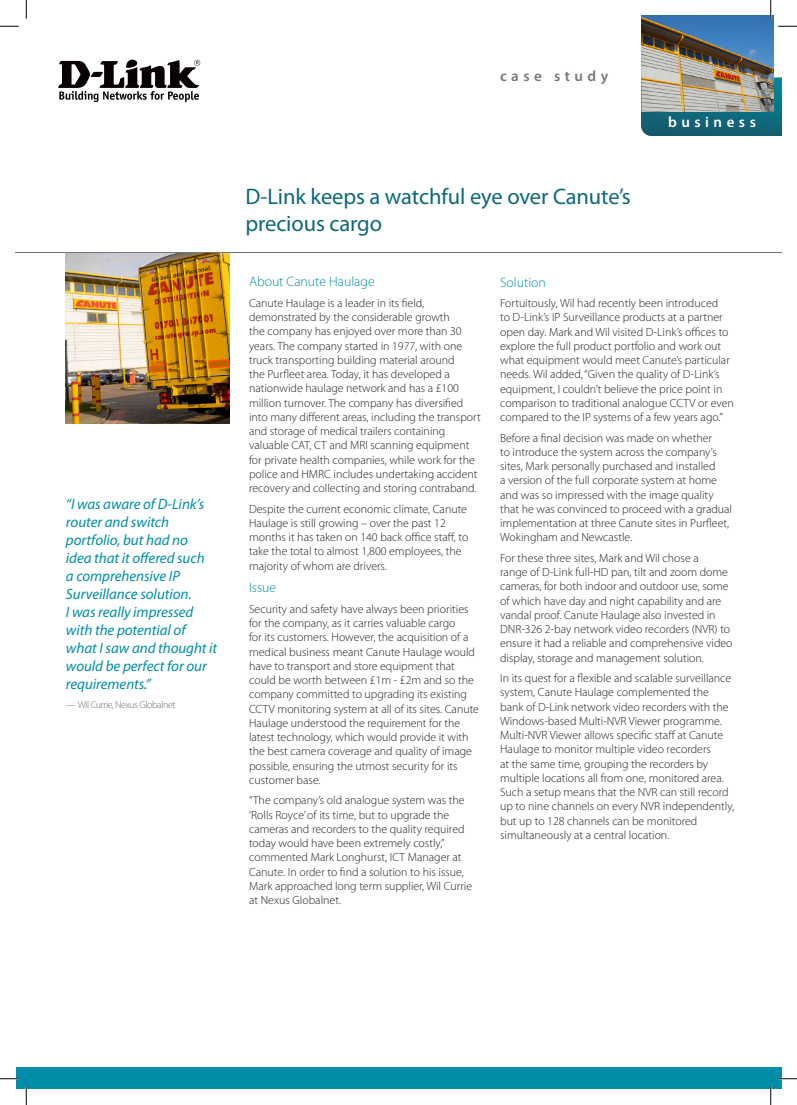
<style>
.page{position:relative;width:797px;height:1105px;background:#fff}
.page>*{position:absolute;margin:0;border:0;box-sizing:border-box;transform-origin:0 0}
.t1{font:22.5px/27px "Myriad Pro";letter-spacing:-.005em;color:#0d687a}
.t2{font:italic 15px/18px "Myriad Pro";letter-spacing:-.005em;color:#008da8}
.t3{font:600 15px "Myriad Pro";letter-spacing:.3em;color:#74787d}
.t4{font:600 15px "Myriad Pro";letter-spacing:.3em;color:#fff}
.t5{font:300 13.75px "Myriad Pro";color:#008da8}
.t6{font:300 11.88px/14.2px "Myriad Pro";color:#231f20}
.t7{font:300 10px "Myriad Pro";letter-spacing:-.04em;color:#6c6d70}
</style>
<div class="page">
<img style="left:641px;top:77px;width:140px;height:58px">
<hr style="left:16px;top:252px;width:765px;height:1px;background:#74787d">
<img style="left:641px;top:16px;width:132px;height:95px">
<div style="left:16px;top:1067px;width:765px;height:22px;background:#008da8"></div>
<svg style="left:58px;top:60px;width:142px;height:42px"></svg>
<img style="left:66px;top:253px;width:163px;height:170px">
<svg style="left:0;top:25px;width:19px;height:2px"></svg>
<svg style="left:778px;top:25px;width:19px;height:2px"></svg>
<svg style="left:0;top:1078px;width:19px;height:1px"></svg>
<svg style="left:778px;top:1078px;width:19px;height:1px"></svg>
<svg style="left:25px;top:0;width:2px;height:19px"></svg>
<svg style="left:25px;top:1086px;width:2px;height:19px"></svg>
<svg style="left:770px;top:0;width:1px;height:19px"></svg>
<svg style="left:770px;top:1086px;width:1px;height:19px"></svg>
<p class="t2" style="left:66px;top:495px;width:153px">“I was aware of D-Link’s router and switch portfolio, but had no idea that it offered such<br>a comprehensive IP<br>Surveillance solution.<br>I was really impressed with the potential of what I saw and thought it would be perfect for our requirements.”</p>
<p class="t7" style="left:66px;top:700px;width:111px">— Wil Currie, Nexus Globalnet</p>
<p class="t3" style="left:500px;top:66px;width:110px">case study</p>
<h1 class="t1" style="left:245px;top:183px;width:387px">D-Link keeps a watchful eye over Canute’s precious cargo</h1>
<p class="t4" style="left:668px;top:112px;width:89px">business</p>
<p class="t5" style="left:249px;top:274px;width:127px">About Canute Haulage</p>
<p class="t6" style="left:249px;top:296px;width:233px">Canute Haulage is a leader in its field, demonstrated by the considerable growth<br>the company has enjoyed over more than 30 years. The company started in 1977, with one truck transporting building material around<br>the Purfleet area. Today, it has developed a nationwide haulage network and has a £100 million turnover. The company has diversified into many different areas, including the transport and storage of medical trailers containing valuable CAT, CT and MRI scanning equipment for private health companies, while work for the police and HMRC includes undertaking accident recovery and collecting and storing contraband.</p>
<p class="t6" style="left:249px;top:502px;width:221px">Despite the current economic climate, Canute Haulage is still growing – over the past 12 months it has taken on 140 back office staff, to take the total to almost 1,800 employees, the majority of whom are drivers.</p>
<p class="t5" style="left:249px;top:580px;width:29px">Issue</p>
<p class="t6" style="left:249px;top:602px;width:231px">Security and safety have always been priorities for the company, as it carries valuable cargo<br>for its customers. However, the acquisition of a medical business meant Canute Haulage would have to transport and store equipment that could be worth between £1m - £2m and so the company committed to upgrading its existing CCTV monitoring system at all of its sites. Canute Haulage understood the requirement for the latest technology, which would provide it with the best camera coverage and quality of image possible, ensuring the utmost security for its customer base.</p>
<p class="t6" style="left:249px;top:793px;width:225px">“The company’s old analogue system was the ‘Rolls Royce’ of its time, but to upgrade the cameras and recorders to the quality required today would have been extremely costly,” commented Mark Longhurst, ICT Manager at Canute. In order to find a solution to his issue, Mark approached long term supplier, Wil Currie at Nexus Globalnet.</p>
<p class="t5" style="left:500px;top:274px;width:47px">Solution</p>
<p class="t6" style="left:500px;top:296px;width:235px">Fortuitously, Wil had recently been introduced<br>to D-Link’s IP Surveillance products at a partner open day. Mark and Wil visited D-Link’s offices to explore the full product portfolio and work out what equipment would meet Canute’s particular needs. Wil added, “Given the quality of D-Link’s equipment, I couldn’t believe the price point in comparison to traditional analogue CCTV or even compared to the IP systems of a few years ago.”</p>
<p class="t6" style="left:500px;top:431px;width:233px">Before a final decision was made on whether<br>to introduce the system across the company’s sites, Mark personally purchased and installed<br>a version of the full corporate system at home and was so impressed with the image quality that he was convinced to proceed with a gradual implementation at three Canute sites in Purfleet, Wokingham and Newcastle.</p>
<p class="t6" style="left:500px;top:551px;width:234px">For these three sites, Mark and Wil chose a<br>range of D-Link full-HD pan, tilt and zoom dome cameras, for both indoor and outdoor use, some of which have day and night capability and are vandal proof. Canute Haulage also invested in DNR-326 2-bay network video recorders (NVR) to ensure it had a reliable and comprehensive video display, storage and management solution.</p>
<p class="t6" style="left:500px;top:671px;width:236px">In its quest for a flexible and scalable surveillance system, Canute Haulage complemented the bank of D-Link network video recorders with the Windows-based Multi-NVR Viewer programme.<br>Multi-NVR Viewer allows specific staff at Canute Haulage to monitor multiple video recorders<br>at the same time, grouping the recorders by multiple locations all from one, monitored area.<br>Such a setup means that the NVR can still record up to nine channels on every NVR independently, but up to 128 channels can be monitored simultaneously at a central location.</p>
</div>
